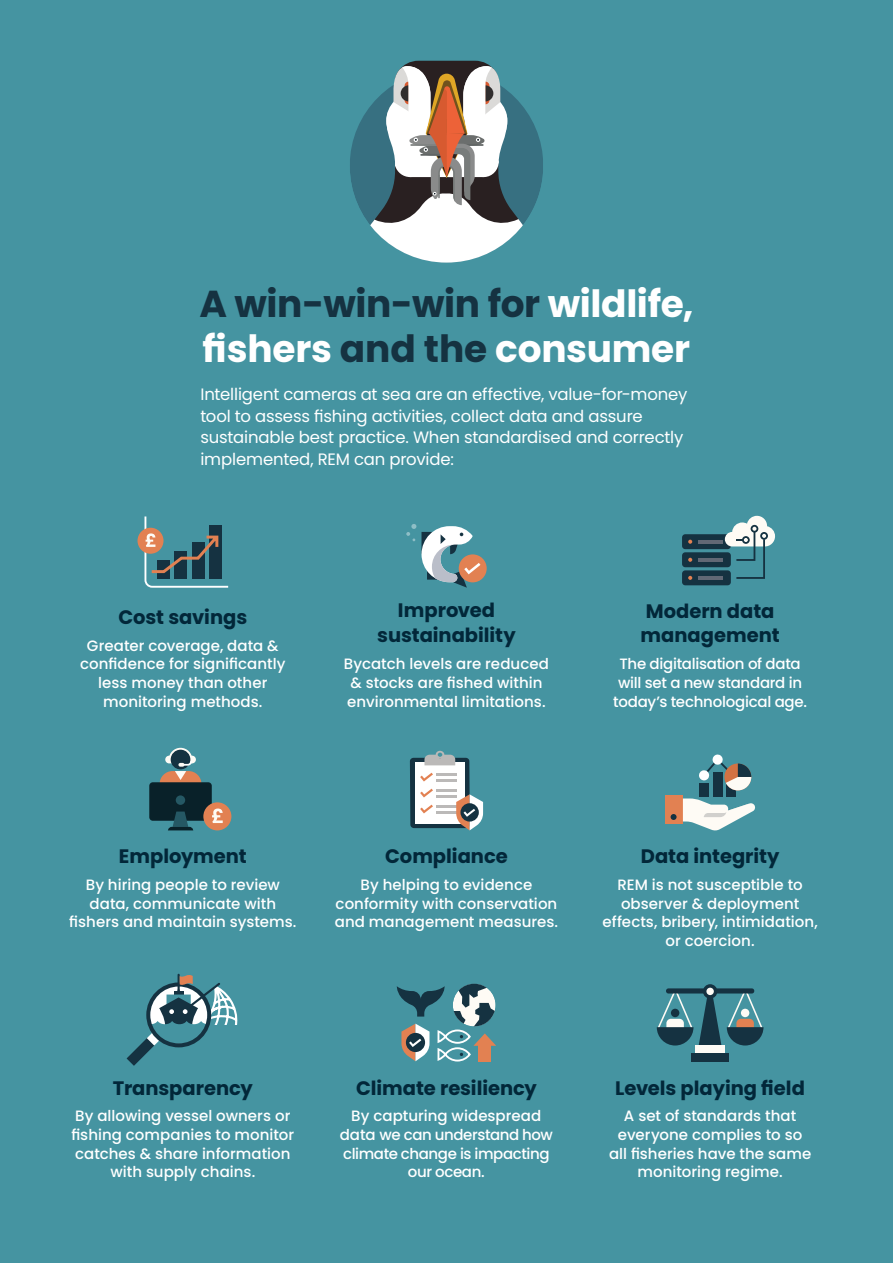
<style>
.page{position:relative;width:893px;height:1263px;background:#4594a1}
.page>*{position:absolute;margin:0;border:0;box-sizing:border-box;transform-origin:0 0}
.t1{font:700 37.5px/45px "Poppins";letter-spacing:-.01em;color:#fff}
.t2{font:700 19.5px/24px "Poppins";color:#022739}
.t3{font:16.5px/21.8px "Poppins";letter-spacing:-.01em;color:#fff}
.t4{font:500 15px/18.8px "Poppins";color:#fff;text-align:center}
.t5{font:500 15px/18.8px "Poppins";letter-spacing:-.025em;color:#fff;text-align:center}
.t6{font:500 15px/18.8px "Poppins";letter-spacing:-.02em;color:#fff;text-align:center}
.s1{color:#153241}
</style>
<div class="page">
<svg style="left:350px;top:61px;width:193px;height:202px"></svg>
<svg style="left:656px;top:986px;width:108px;height:60px"></svg>
<div style="left:695px;top:1045px;width:30px;height:8px;background:#fefbf5"></div>
<div style="left:703px;top:984px;width:14px;height:14px;background:#153241;border-radius:50%"></div>
<div style="left:706px;top:988px;width:8px;height:7px;background:#fefbf5;border-radius:50%"></div>
<div style="left:691px;top:1053px;width:38px;height:8px;background:#153241"></div>
<svg style="left:410px;top:751px;width:73px;height:79px"></svg>
<div style="left:726px;top:783px;width:10px;height:14px;background:#153241"></div>
<div style="left:713px;top:773px;width:9px;height:24px;background:#153241"></div>
<div style="left:699px;top:784px;width:10px;height:13px;background:#153241"></div>
<svg style="left:699px;top:754px;width:52px;height:36px"></svg>
<div style="left:665px;top:795px;width:18px;height:29px;background:#e28152"></div>
<svg style="left:683px;top:798px;width:72px;height:33px"></svg>
<svg style="left:671px;top:814px;width:6px;height:6px"></svg>
<svg style="left:160px;top:748px;width:41px;height:34px"></svg>
<div style="left:149px;top:782px;width:63px;height:39px;background:#092129;border-radius:4px"></div>
<svg style="left:168px;top:811px;width:25px;height:19px"></svg>
<div style="left:176px;top:795px;width:9px;height:10px;background:#255864;border-radius:50%"></div>
<div style="left:203px;top:802px;width:28px;height:28px;background:#e28152;border-radius:50%"></div>
<svg style="left:212px;top:808px;width:11px;height:15px"></svg>
<div style="left:138px;top:528px;width:26px;height:26px;background:#e28152;border-radius:50%"></div>
<svg style="left:144px;top:516px;width:85px;height:72px"></svg>
<svg style="left:397px;top:984px;width:99px;height:78px"></svg>
<svg style="left:127px;top:973px;width:111px;height:93px"></svg>
<div style="left:459px;top:554px;width:28px;height:28px;background:#e28152;border-radius:50%"></div>
<svg style="left:406px;top:524px;width:74px;height:64px"></svg>
<div style="left:682px;top:534px;width:49px;height:15px;background:#153241;border-radius:3px"></div>
<svg style="left:688px;top:540px;width:4px;height:4px"></svg>
<hr style="left:698px;top:540px;width:24px;height:3px;background:#616875">
<div style="left:682px;top:552px;width:49px;height:15px;background:#153241;border-radius:3px"></div>
<svg style="left:688px;top:558px;width:4px;height:4px"></svg>
<hr style="left:698px;top:558px;width:24px;height:3px;background:#616875">
<div style="left:682px;top:570px;width:49px;height:15px;background:#153241;border-radius:3px"></div>
<svg style="left:688px;top:576px;width:4px;height:4px"></svg>
<hr style="left:698px;top:576px;width:24px;height:3px;background:#616875">
<svg style="left:725px;top:516px;width:50px;height:63px"></svg>
<p class="t1" style="left:199px;top:282px;width:496px"><span class="s1">A win-win-win for</span> wildlife, fishers <span class="s1">and the</span> consumer</p>
<p class="t3" style="left:200px;top:383px;width:488px">Intelligent cameras at sea are an effective, value-for-money tool to assess fishing activities, collect data and assure sustainable best practice. When standardised and correctly implemented, REM can provide:</p>
<p class="t2" style="left:118px;top:605px;width:130px">Cost savings</p>
<p class="t4" style="left:87px;top:636px;width:193px">Greater coverage, data &amp;</p>
<p class="t4" style="left:80px;top:655px;width:207px">confidence for significantly</p>
<p class="t4" style="left:98px;top:673px;width:171px">less money than other monitoring methods.</p>
<p class="t2" style="left:377px;top:597px;width:140px;line-height:25.5px;text-align:center">Improved sustainability</p>
<p class="t4" style="left:344px;top:655px;width:207px;text-align:left">Bycatch levels are reduced &amp; stocks are fished within environmental limitations.</p>
<p class="t2" style="left:641px;top:599px;width:140px">Modern data management</p>
<p class="t6" style="left:613px;top:655px;width:195px">The digitalisation of data will set a new standard in today’s technological age.</p>
<p class="t2" style="left:119px;top:844px;width:129px">Employment</p>
<p class="t2" style="left:641px;top:844px;width:140px">Data integrity</p>
<p class="t2" style="left:385px;top:844px;width:124px">Compliance</p>
<p class="t4" style="left:69px;top:875px;width:229px">By hiring people to review data, communicate with fishers and maintain systems.</p>
<p class="t4" style="left:602px;top:875px;width:217px">REM is not susceptible to observer &amp; deployment effects, bribery, intimidation, or coercion.</p>
<p class="t4" style="left:335px;top:875px;width:225px">By helping to evidence conformity with conservation and management measures.</p>
<p class="t2" style="left:113px;top:1077px;width:142px">Transparency</p>
<p class="t2" style="left:356px;top:1077px;width:182px">Climate resiliency</p>
<p class="t2" style="left:615px;top:1077px;width:191px">Levels playing field</p>
<p class="t4" style="left:71px;top:1106px;width:224px">By allowing vessel owners or fishing companies to monitor catches &amp; share information with supply chains.</p>
<p class="t5" style="left:340px;top:1106px;width:215px">By capturing widespread data we can understand how climate change is impacting our ocean.</p>
<p class="t4" style="left:609px;top:1106px;width:204px">A set of standards that everyone complies to so all fisheries have the same monitoring regime.</p>
</div>
